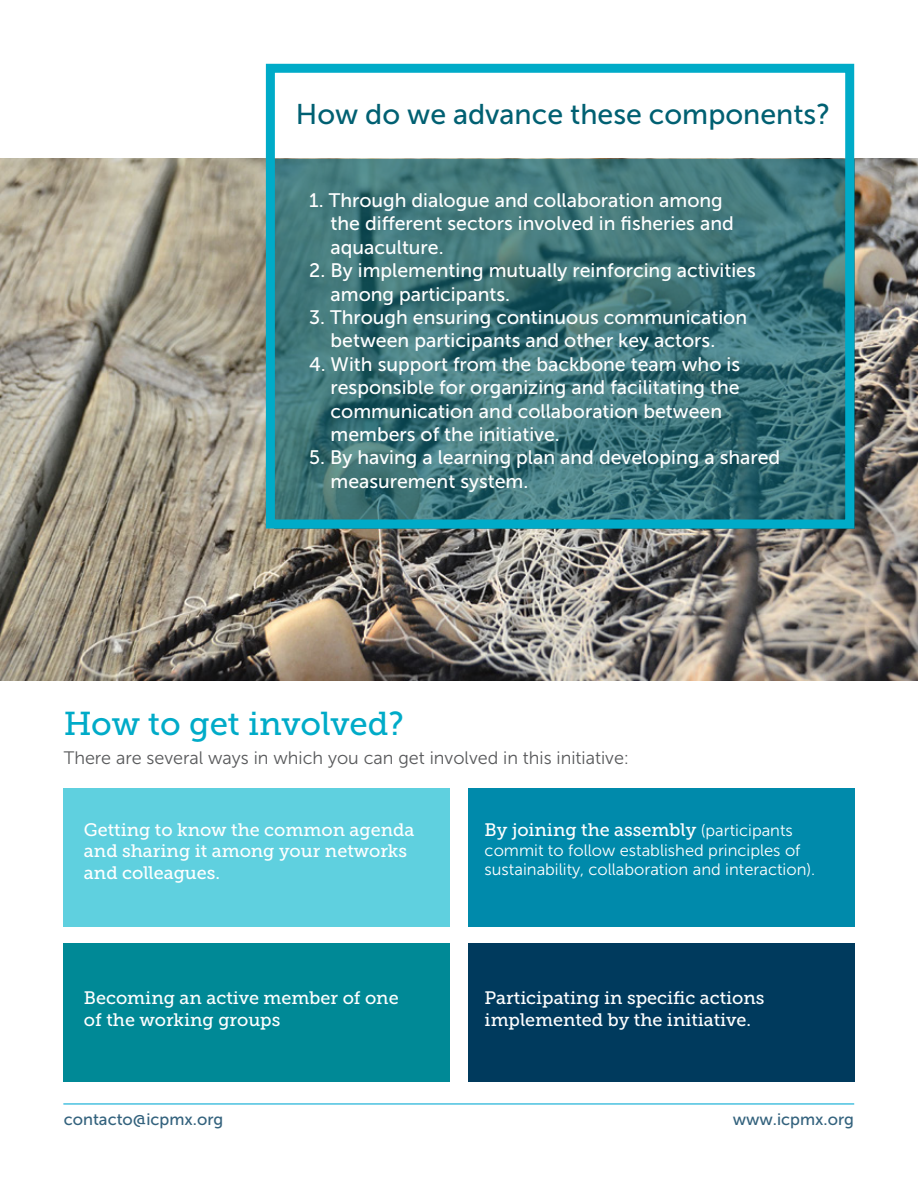
<style>
.page{position:relative;width:918px;height:1188px;background:#fff}
.page>*{position:absolute;margin:0;border:0;box-sizing:border-box;transform-origin:0 0}
.t1{font:33px "Museo Slab 500";color:#00abc8}
.t2{font:28.5px "Museo Sans 500";color:#006072}
.t3{font:19.5px/23.4px "Museo Sans 500";color:#fff}
.t4{font:18px/21.6px "Museo Slab 500";color:#fff}
.t5{font:18px "Museo Sans 300";color:#58595b}
.t6{font:16.5px/19.8px "Museo Sans 300";color:#fff}
.t7{font:16.5px "Museo Sans 500";color:#33627d}
.s1{font-family:"Museo Sans 300";font-size:16.5px}
</style>
<div class="page">
<img style="left:0;top:159px;width:918px;height:521px">
<svg style="left:276px;top:159px;width:568px;height:360px;background:#3c7378"></svg>
<div style="left:266px;top:64px;width:588px;height:465px;border:9px solid #00abc8"></div>
<div style="left:64px;top:788px;width:386px;height:139px;background:#5fd0df"></div>
<div style="left:64px;top:943px;width:386px;height:139px;background:#008996"></div>
<div style="left:468px;top:788px;width:386px;height:139px;background:#008aab"></div>
<div style="left:468px;top:943px;width:386px;height:139px;background:#003a5d"></div>
<hr style="left:63px;top:1103px;width:791px;height:2px;background:#4ac1e0">
<h2 class="t2" style="left:296px;top:98px;width:536px">How do we advance these components?</h2>
<p class="t3" style="left:331px;top:189px;width:405px;text-indent:-21px">1. Through dialogue and collaboration among the different sectors involved in fisheries and aquaculture.</p>
<p class="t3" style="left:331px;top:259px;width:427px;text-indent:-21px">2. By implementing mutually reinforcing activities among participants.</p>
<p class="t3" style="left:309px;top:306px;width:439px;text-align:center">3. Through ensuring continuous communication between participants and other key actors.</p>
<p class="t3" style="left:331px;top:352px;width:411px;text-indent:-21px">4. With support from the backbone team who is responsible for organizing and facilitating the communication and collaboration between members of the initiative.</p>
<p class="t3" style="left:331px;top:446px;width:451px;text-indent:-21px">5. By having a learning plan and developing a shared measurement system.</p>
<h1 class="t1" style="left:64px;top:705px;width:342px">How to get involved?</h1>
<p class="t5" style="left:64px;top:748px;width:567px">There are several ways in which you can get involved in this initiative:</p>
<p class="t4" style="left:84px;top:819px;width:332px">Getting to know the common agenda and sharing it among your networks and colleagues.</p>
<p class="t4" style="left:84px;top:987px;width:316px">Becoming an active member of one of the working groups</p>
<p class="t4" style="left:485px;top:819px;width:310px">By joining the assembly <span class="s1">(participants</span></p>
<p class="t6" style="left:485px;top:840px;width:332px">commit to follow established principles of sustainability, collaboration and interaction).</p>
<p class="t4" style="left:485px;top:987px;width:281px">Participating in specific actions implemented by the initiative.</p>
<p class="t7" style="left:64px;top:1110px;width:161px">contacto@icpmx.org</p>
<p class="t7" style="left:733px;top:1110px;width:123px">www.icpmx.org</p>
</div>
